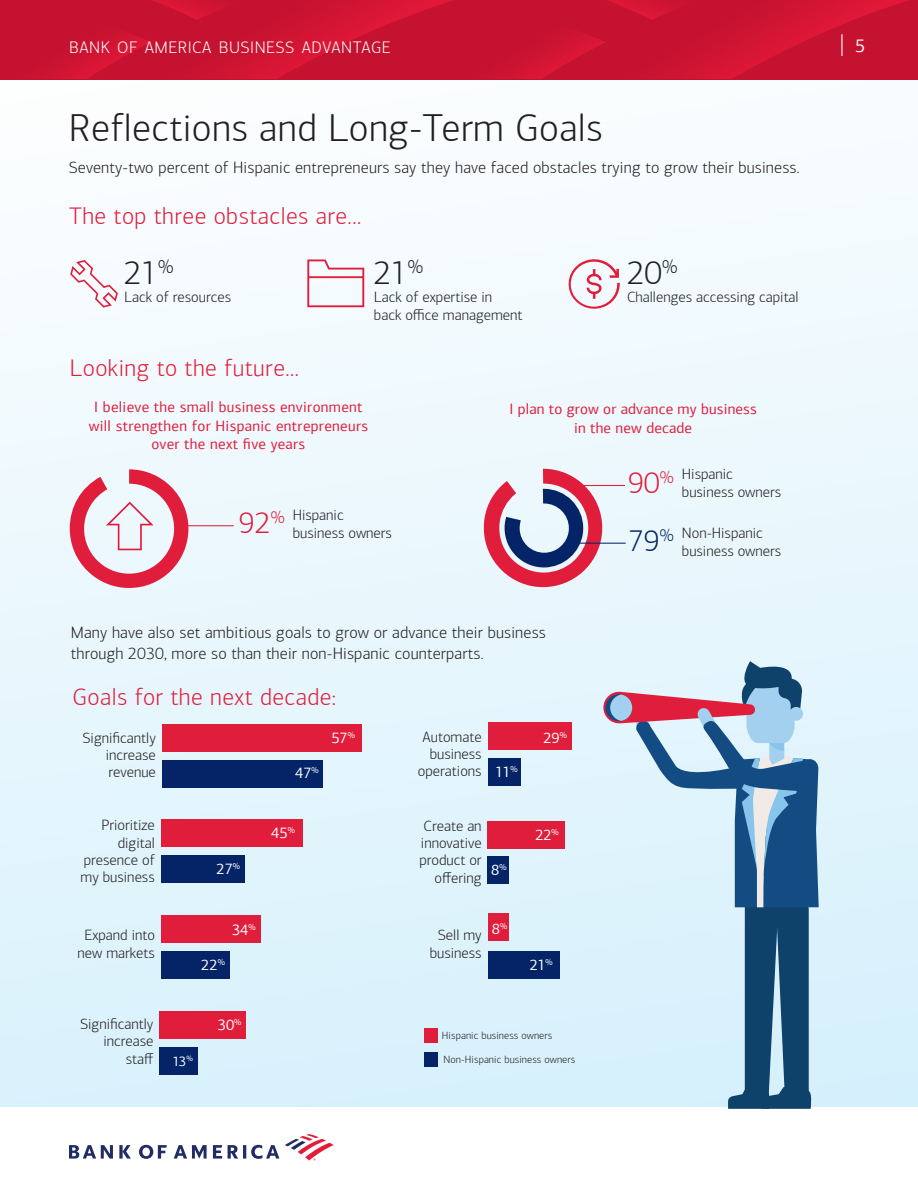
<style>
.page{position:relative;width:918px;height:1188px;background:#fff}
.page>*{position:absolute;margin:0;border:0;box-sizing:border-box;transform-origin:0 0}
.t1{font:300 39px "Connections";letter-spacing:.01em;color:#231f20}
.t2{font:300 33px "Connections";color:#231f20}
.t3{font:300 30px "Connections";color:#e01e3c}
.t4{font:300 24px "Connections";letter-spacing:.02em;color:#e01e3c}
.t5{font:18.15px "Connections";color:#fff}
.t6{font:300 17.55px "Connections";color:#042467}
.t7{font:300 16.8px "Connections";letter-spacing:.03em;color:#fff}
.t8{font:300 16.5px/21px "Connections";letter-spacing:.01em;color:#231f20}
.t9{font:300 15px/17.2px "Connections";color:#231f20}
.t10{font:15px/18.6px "Connections";letter-spacing:.02em;color:#e01e3c;text-align:center}
.t11{font:15px "Connections";color:#fff}
.t12{font:13.5px "Connections";color:#fff}
.t13{font:300 10.5px "Connections";letter-spacing:.01em;color:#231f20}
.t14{font:8.7px "Connections";color:#fff}
</style>
<div class="page">
<div style="left:0;top:76px;width:918px;height:1031px;background:linear-gradient(to bottom,#fbfdfe,#d7f0fb)"></div>
<div style="left:0;top:0;width:455px;height:79px;background:#c41230"></div>
<img style="left:47px;top:40px;width:67px;height:39px">
<img style="left:114px;top:0;width:340px;height:79px">
<div style="left:455px;top:0;width:455px;height:79px;background:#c41230"></div>
<img style="left:502px;top:40px;width:67px;height:39px">
<img style="left:569px;top:0;width:340px;height:79px">
<div style="left:910px;top:0;width:8px;height:79px;background:#c41230"></div>
<hr style="left:841px;top:34px;width:2px;height:22px;background:#fff">
<svg style="left:285px;top:1134px;width:49px;height:26px"></svg>
<svg style="left:69px;top:1145px;width:210px;height:14px"></svg>
<svg style="left:565px;top:256px;width:55px;height:56px"></svg>
<svg style="left:70px;top:260px;width:48px;height:48px"></svg>
<svg style="left:307px;top:259px;width:57px;height:48px"></svg>
<div style="left:488px;top:856px;width:21px;height:28px;background:#042467"></div>
<div style="left:488px;top:821px;width:77px;height:28px;background:#e01e3c"></div>
<div style="left:489px;top:913px;width:20px;height:28px;background:#e01e3c"></div>
<div style="left:489px;top:951px;width:71px;height:28px;background:#042467"></div>
<div style="left:489px;top:723px;width:83px;height:27px;background:#e01e3c"></div>
<div style="left:489px;top:759px;width:32px;height:27px;background:#042467"></div>
<div style="left:160px;top:1011px;width:86px;height:28px;background:#e01e3c"></div>
<div style="left:160px;top:1047px;width:38px;height:28px;background:#042467"></div>
<div style="left:162px;top:724px;width:200px;height:28px;background:#e01e3c"></div>
<div style="left:162px;top:760px;width:161px;height:28px;background:#042467"></div>
<div style="left:161px;top:819px;width:142px;height:28px;background:#e01e3c"></div>
<div style="left:161px;top:855px;width:84px;height:28px;background:#042467"></div>
<div style="left:161px;top:915px;width:99px;height:28px;background:#e01e3c"></div>
<div style="left:161px;top:951px;width:69px;height:28px;background:#042467"></div>
<div style="left:424px;top:1028px;width:13px;height:15px;background:#e01e3c"></div>
<div style="left:424px;top:1053px;width:13px;height:14px;background:#042467"></div>
<svg style="left:603px;top:660px;width:216px;height:449px;background:#a2bcd1"></svg>
<hr style="left:181px;top:525px;width:53px;height:1px;background:#e01e3c">
<svg style="left:484px;top:469px;width:118px;height:119px;background:#c091a8"></svg>
<hr style="left:570px;top:543px;width:56px;height:1px;background:#042467">
<hr style="left:574px;top:485px;width:51px;height:1px;background:#e01e3c">
<svg style="left:70px;top:469px;width:118px;height:119px;background:#e8b0bd"></svg>
<p class="t7" style="left:69px;top:38px;width:323px">BANK OF AMERICA BUSINESS ADVANTAGE</p>
<p class="t5" style="left:855px;top:35px;width:11px">5</p>
<h2 class="t1" style="left:69px;top:105px;width:536px">Reflections and Long-Term Goals</h2>
<p class="t8" style="left:69px;top:157px;width:733px">Seventy-two percent of Hispanic entrepreneurs say they have faced obstacles trying to grow their business.</p>
<h3 class="t4" style="left:69px;top:202px;width:294px">The top three obstacles are...</h3>
<p class="t2" style="left:124px;top:254px;width:51px">21<sup>%</sup></p>
<p class="t9" style="left:124px;top:288px;width:108px">Lack of resources</p>
<h3 class="t4" style="left:70px;top:354px;width:231px">Looking to the future...</h3>
<p class="t2" style="left:374px;top:254px;width:51px">21<sup>%</sup></p>
<p class="t9" style="left:374px;top:288px;width:150px;line-height:18px">Lack of expertise in back office management</p>
<p class="t2" style="left:627px;top:254px;width:52px">20<sup>%</sup></p>
<p class="t9" style="left:627px;top:289px;width:173px">Challenges accessing capital</p>
<p class="t10" style="left:89px;top:398px;width:281px">I believe the small business environment will strengthen for Hispanic entrepreneurs over the next five years</p>
<p class="t10" style="left:510px;top:400px;width:249px">I plan to grow or advance my business in the new decade</p>
<p class="t9" style="left:682px;top:465px;width:101px;line-height:18px">Hispanic business owners</p>
<p class="t9" style="left:628px;top:524px;width:155px;line-height:18px;text-indent:54px">Non-Hispanic<br><sup>79</sup> business owners</p>
<p class="t3" style="left:628px;top:466px;width:47px">90<sup>%</sup></p>
<p class="t9" style="left:293px;top:506px;width:101px;line-height:18px">Hispanic business owners</p>
<p class="t3" style="left:239px;top:506px;width:47px">92<sup>%</sup></p>
<p class="t6" style="left:660px;top:525px;width:15px">%</p>
<p class="t8" style="left:71px;top:622px;width:477px">Many have also set ambitious goals to grow or advance their business through 2030, more so than their non-Hispanic counterparts.</p>
<h3 class="t4" style="left:72px;top:683px;width:265px">Goals for the next decade:</h3>
<p class="t9" style="left:106px;top:729px;width:52px;text-align:justify;text-indent:-23px">Significantly increase revenue</p>
<p class="t11" style="left:331px;top:729px;width:25px">57<sup>%</sup></p>
<p class="t11" style="left:295px;top:765px;width:25px">47<sup>%</sup></p>
<p class="t9" style="left:81px;top:817px;width:76px;text-align:right">Prioritize digital presence of my business</p>
<p class="t11" style="left:271px;top:824px;width:25px">45<sup>%</sup></p>
<p class="t11" style="left:216px;top:860px;width:25px">27<sup>%</sup></p>
<p class="t9" style="left:77px;top:927px;width:79px;text-align:center">Expand into new markets</p>
<p class="t11" style="left:232px;top:921px;width:25px">34<sup>%</sup></p>
<p class="t11" style="left:201px;top:956px;width:25px">22<sup>%</sup></p>
<p class="t9" style="left:80px;top:1016px;width:75px">Significantly</p>
<p class="t14" style="left:234px;top:1017px;width:9px">%</p>
<p class="t9" style="left:103px;top:1033px;width:52px;text-align:right">increase staff</p>
<p class="t11" style="left:218px;top:1016px;width:18px">30</p>
<p class="t12" style="left:173px;top:1053px;width:22px">13<sup>%</sup></p>
<p class="t9" style="left:418px;top:728px;width:65px;text-align:right">Automate business operations</p>
<p class="t11" style="left:543px;top:729px;width:25px">29<sup>%</sup></p>
<p class="t11" style="left:495px;top:763px;width:24px">11<sup>%</sup></p>
<p class="t9" style="left:419px;top:817px;width:64px;text-align:right">Create an innovative product or offering</p>
<p class="t11" style="left:491px;top:861px;width:17px">8<sup>%</sup></p>
<p class="t9" style="left:430px;top:927px;width:53px;text-align:center">Sell my business</p>
<p class="t11" style="left:492px;top:920px;width:17px">8<sup>%</sup></p>
<p class="t11" style="left:535px;top:826px;width:25px">22<sup>%</sup></p>
<p class="t11" style="left:530px;top:956px;width:25px">21<sup>%</sup></p>
<p class="t13" style="left:442px;top:1029px;width:112px">Hispanic business owners</p>
<p class="t13" style="left:444px;top:1053px;width:133px">Non-Hispanic business owners</p>
</div>
